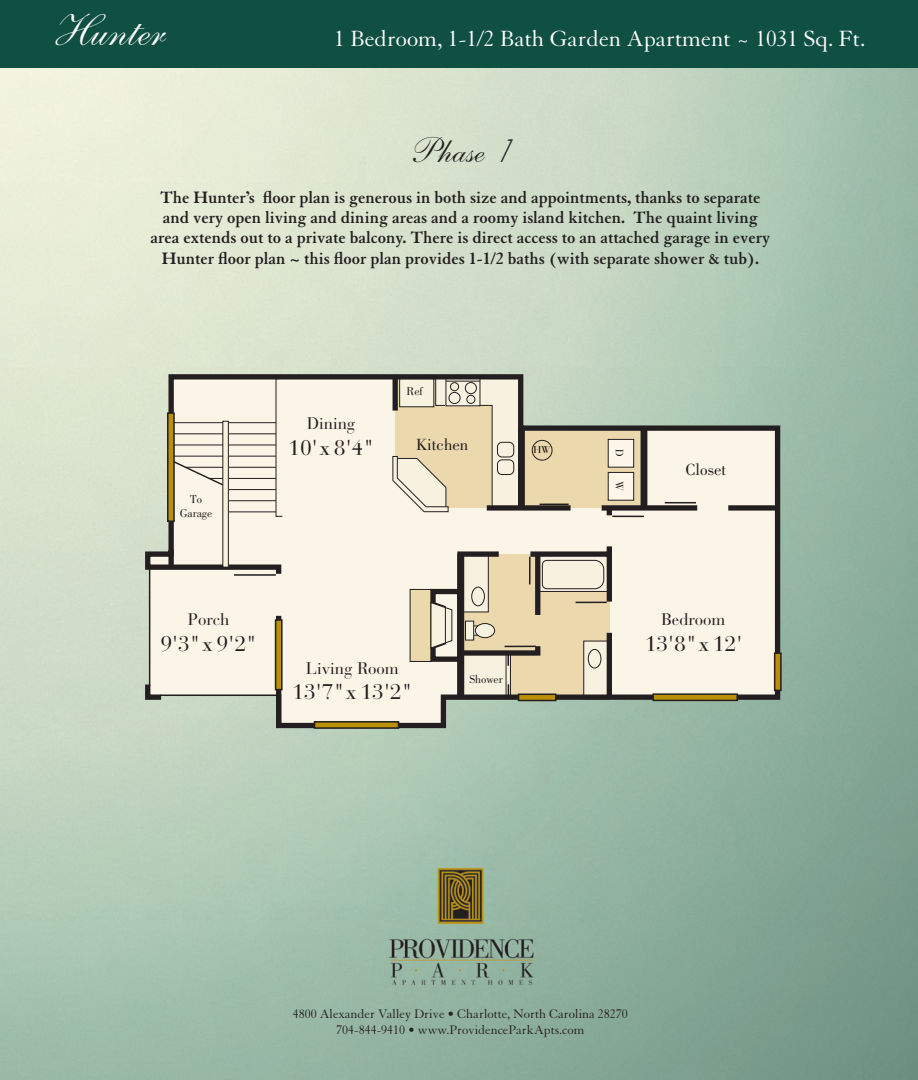
<style>
.page{position:relative;width:918px;height:1080px;background:#fff}
.page>*{position:absolute;margin:0;border:0;box-sizing:border-box;transform-origin:0 0}
.t1{font:45px "Shelley Andante Script";color:#fff}
.t2{font:36px "Shelley Andante Script";color:#231f20}
.t3{font:24px "Granjon";color:#fff}
.t4{font:21.3px "Bauer Bodoni";color:#231f20}
.t5{font:700 18px/20.2px "Granjon";color:#231f20;text-align:center}
.t6{font:16.65px "Bauer Bodoni";color:#231f20}
.t7{font:16.65px "Bodoni";color:#231f20}
.t8{font:13.5px "Granjon";color:#231f20}
.t9{font:11.85px/14.1px "Bodoni";color:#231f20;text-align:center}
.t10{font:10.65px "Bauer Bodoni";color:#231f20}
.t11{font:9.9px "Bauer Bodoni";color:#040503}
.s1{font-family:"Futura CE";font-weight:300;font-style:italic;font-size:30px}
</style>
<div class="page">
<img style="left:0;top:68px;width:918px;height:1012px">
<div style="left:0;top:0;width:918px;height:68px;background:#0f5043"></div>
<svg style="left:142px;top:372px;width:641px;height:359px;background:#dcded0"></svg>
<svg style="left:142px;top:679px;width:24px;height:23px"></svg>
<div style="left:170px;top:422px;width:222px;height:185px;background:#fbf5e8"></div>
<div style="left:168px;top:550px;width:6px;height:17px;background:#231f20"></div>
<div style="left:602px;top:505px;width:95px;height:6px;background:#231f20"></div>
<div style="left:728px;top:505px;width:50px;height:6px;background:#231f20"></div>
<div style="left:641px;top:428px;width:6px;height:80px;background:#231f20"></div>
<div style="left:223px;top:421px;width:5px;height:146px;background:#f7f1e0"></div>
<div style="left:222px;top:421px;width:7px;height:147px;border:1px solid #231f20"></div>
<div style="left:276px;top:616px;width:5px;height:110px;background:#231f20"></div>
<hr style="left:665px;top:502px;width:31px;height:1px;background:#231f20">
<div style="left:276px;top:620px;width:6px;height:70px;background:#ba9006"></div>
<div style="left:275px;top:619px;width:8px;height:71px;border:2px solid #231f20"></div>
<svg style="left:392px;top:376px;width:252px;height:326px;background:#d8d0b8"></svg>
<div style="left:653px;top:694px;width:84px;height:6px;background:#ba9006"></div>
<div style="left:652px;top:693px;width:86px;height:8px;border:2px solid #231f20"></div>
<div style="left:519px;top:694px;width:37px;height:7px;background:#ba9006"></div>
<div style="left:518px;top:694px;width:39px;height:7px;border:2px solid #231f20"></div>
<div style="left:775px;top:653px;width:6px;height:37px;background:#ba9006"></div>
<div style="left:774px;top:652px;width:8px;height:39px;border:2px solid #231f20"></div>
<div style="left:168px;top:413px;width:6px;height:108px;background:#ba9006"></div>
<div style="left:167px;top:412px;width:8px;height:110px;border:2px solid #231f20"></div>
<svg style="left:275px;top:378px;width:8px;height:139px"></svg>
<hr style="left:160px;top:694px;width:118px;height:2px;background:#231f20">
<hr style="left:149px;top:569px;width:1px;height:117px;background:#231f20">
<hr style="left:234px;top:574px;width:42px;height:2px;background:#231f20">
<div style="left:315px;top:722px;width:84px;height:6px;background:#ba9006"></div>
<div style="left:314px;top:721px;width:85px;height:8px;border:2px solid #231f20"></div>
<svg style="left:172px;top:460px;width:52px;height:27px"></svg>
<div style="left:608px;top:472px;width:26px;height:28px;background:#fef6e9"></div>
<div style="left:608px;top:472px;width:26px;height:28px;border:1px solid #231f20"></div>
<div style="left:608px;top:439px;width:26px;height:28px;background:#fef6e9"></div>
<div style="left:608px;top:439px;width:26px;height:28px;border:1px solid #231f20"></div>
<div style="left:532px;top:440px;width:20px;height:21px;border:1px solid #231f20;border-radius:50%"></div>
<p class="t1" style="left:55px;top:4px;width:111px">Hunter</p>
<p class="t3" style="left:334px;top:25px;width:533px">1 Bedroom, 1-1/2 Bath Garden Apartment ~ 1031 Sq. Ft.</p>
<p class="t2" style="left:413px;top:129px;width:112px">Phase <span class="s1">1</span></p>
<p class="t5" style="left:151px;top:187px;width:621px">The Hunter’s floor plan is generous in both size and appointments, thanks to separate and very open living and dining areas and a roomy island kitchen. The quaint living area extends out to a private balcony. There is direct access to an attached garage in every Hunter floor plan ~ this floor plan provides 1-1/2 baths (with separate shower &amp; tub).</p>
<p class="t9" style="left:180px;top:492px;width:34px">To<br>Garage</p>
<p class="t6" style="left:307px;top:414px;width:50px">Dining</p>
<p class="t4" style="left:288px;top:435px;width:87px">10' x 8'4"</p>
<p class="t9" style="left:406px;top:384px;width:18px">Ref</p>
<p class="t7" style="left:416px;top:435px;width:53px">Kitchen</p>
<p class="t11" style="left:533px;top:444px;width:19px">HW</p>
<p class="t6" style="left:188px;top:610px;width:43px">Porch</p>
<p class="t4" style="left:160px;top:631px;width:98px">9'3" x 9'2"</p>
<p class="t6" style="left:306px;top:658px;width:94px">Living Room</p>
<p class="t4" style="left:292px;top:679px;width:122px">13'7" x 13'2"</p>
<p class="t9" style="left:469px;top:672px;width:35px">Shower</p>
<p class="t10" style="left:626px;top:449px;width:9px;rotate:90deg">D</p>
<p class="t10" style="left:626px;top:481px;width:12px;rotate:90deg">W</p>
<p class="t7" style="left:685px;top:460px;width:42px">Closet</p>
<p class="t6" style="left:662px;top:610px;width:65px">Bedroom</p>
<p class="t4" style="left:645px;top:631px;width:99px">13'8" x 12'</p>
<p class="t8" style="left:293px;top:1007px;width:337px">4800 Alexander Valley Drive • Charlotte, North Carolina 28270</p>
<p class="t8" style="left:336px;top:1023px;width:250px">704-844-9410 • www.ProvidenceParkApts.com</p>
</div>
